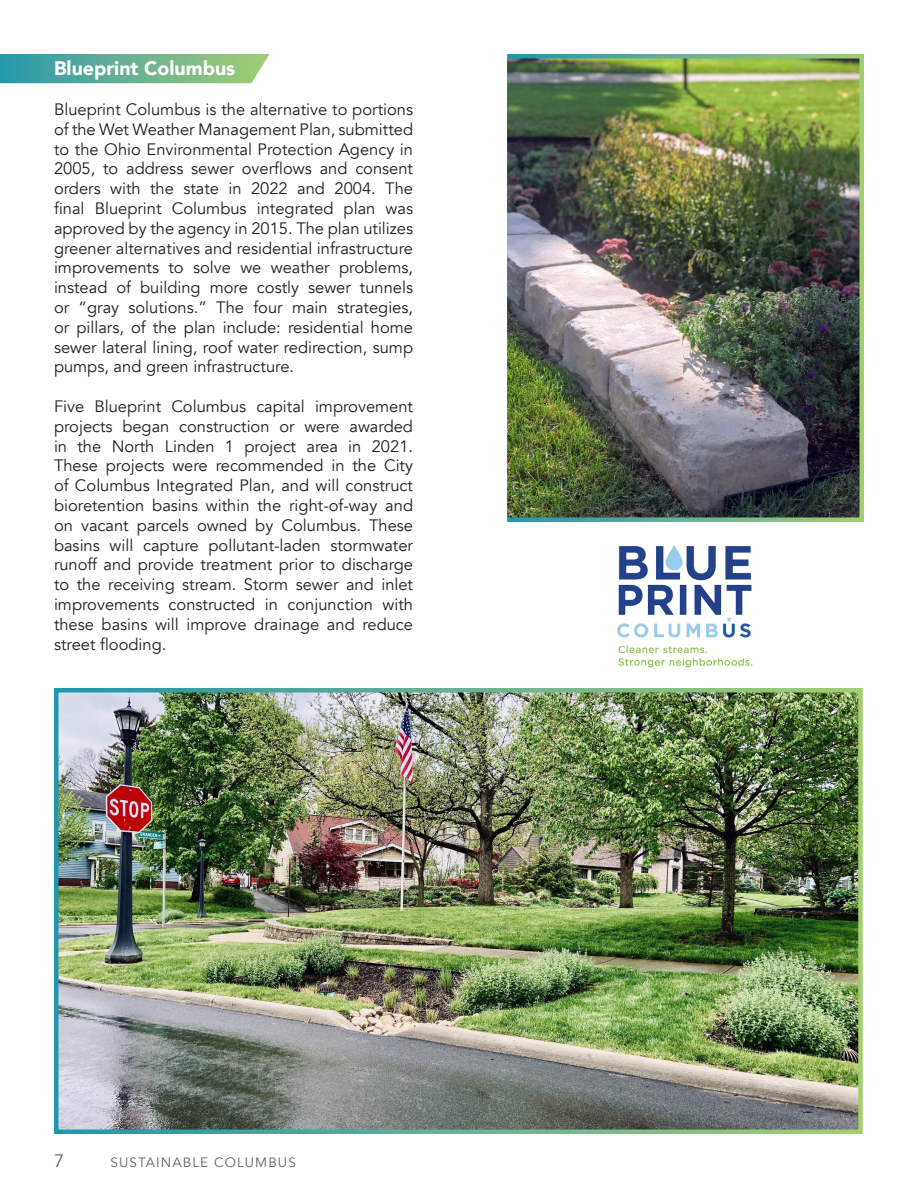
<style>
.page{position:relative;width:918px;height:1188px;background:#fff}
.page>*{position:absolute;margin:0;border:0;box-sizing:border-box;transform-origin:0 0}
.t1{font:900 19.5px "Avenir";color:#fff}
.t2{font:18px "Avenir";color:#636366}
.t3{font:16.5px/19.8px "Avenir";color:#231f20;text-align:justify}
.t4{font:13.5px "Avenir";letter-spacing:.08em;color:#636366}
</style>
<div class="page">
<svg style="left:0;top:54px;width:270px;height:29px;background:#6bb396"></svg>
<img style="left:617px;top:545px;width:136px;height:123px">
<img style="left:59px;top:693px;width:799px;height:436px">
<img style="left:508px;top:59px;width:351px;height:458px">
<div style="left:503px;top:54px;width:361px;height:468px;border:4px solid #fff"></div>
<p class="t1" style="left:54px;top:52px;width:183px">Blueprint Columbus</p>
<p class="t3" style="left:54px;top:100px;width:361px">Blueprint Columbus is the alternative to portions of the Wet Weather Management Plan, submitted to the Ohio Environmental Protection Agency in 2005, to address sewer overflows and consent orders with the state in 2022 and 2004. The final Blueprint Columbus integrated plan was approved by the agency in 2015. The plan utilizes greener alternatives and residential infrastructure improvements to solve we weather problems, instead of building more costly sewer tunnels or “gray solutions.” The four main strategies, or pillars, of the plan include: residential home sewer lateral lining, roof water redirection, sump pumps, and green infrastructure.</p>
<p class="t3" style="left:54px;top:397px;width:361px">Five Blueprint Columbus capital improvement projects began construction or were awarded in the North Linden 1 project area in 2021.<br>These projects were recommended in the City of Columbus Integrated Plan, and will construct bioretention basins within the right-of-way and on vacant parcels owned by Columbus. These basins will capture pollutant-laden stormwater runoff and provide treatment prior to discharge to the receiving stream. Storm sewer and inlet improvements constructed in conjunction with these basins will improve drainage and reduce street flooding.</p>
<p class="t2" style="left:54px;top:1150px;width:12px">7</p>
<p class="t4" style="left:111px;top:1154px;width:187px">SUSTAINABLE COLUMBUS</p>
</div>
